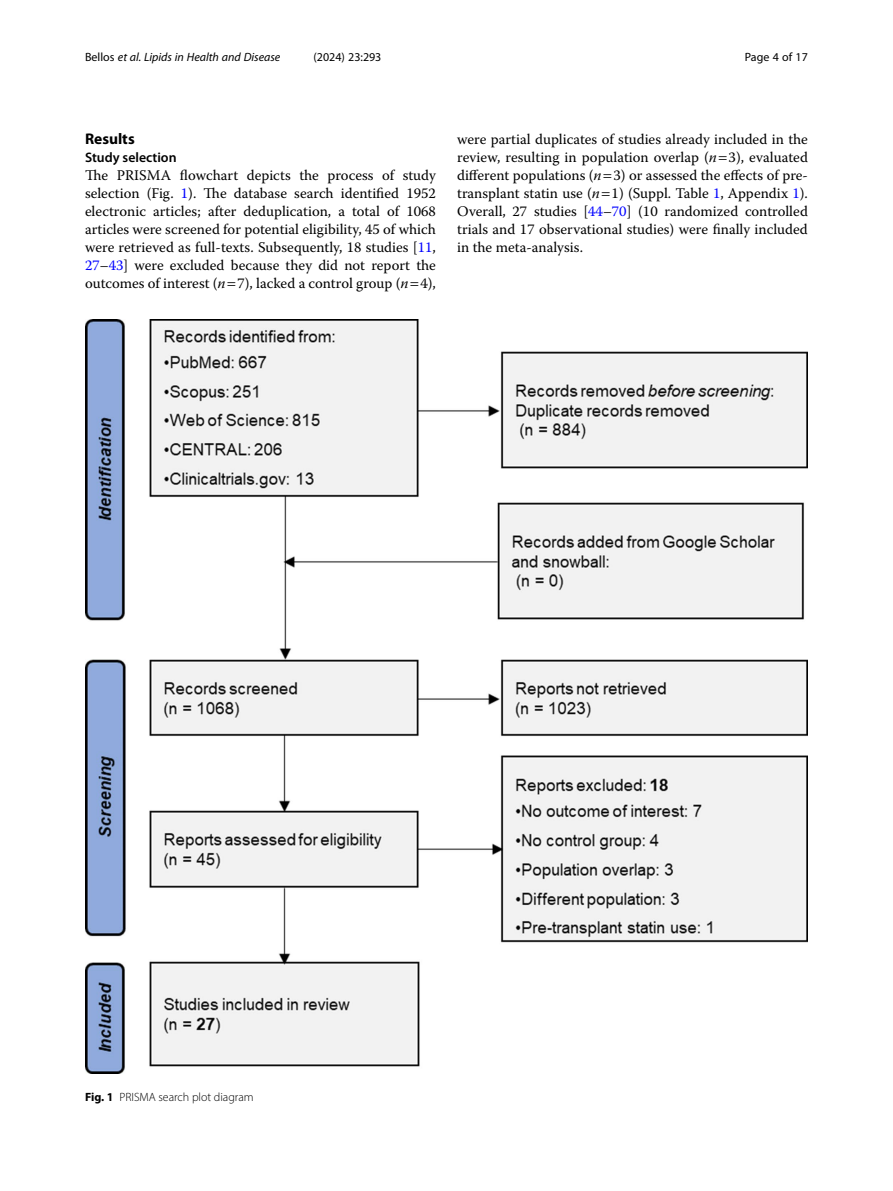
<style>
.page{position:relative;width:893px;height:1191px;background:#fff}
.page>*{position:absolute;margin:0;border:0;box-sizing:border-box;transform-origin:0 0}
.Head_1{font:700 15.45px "Myriad Pro";color:#000}
.Body_Text{font:14.7px/18px "Warnock Pro";color:#000;text-align:justify}
.Head_2_After_1{font:600 13.8px "Myriad Pro";color:#000}
.t1{font:italic 12px "Myriad Pro";color:#000}
.Figure_Caption{font:300 12px "Myriad Pro";color:#000}
.t2{font:12px "Myriad Pro";color:#000}
.s1{font-style:normal}
.s2{color:#00f}
.s3{font-style:italic}
.s4{font-weight:700}
</style>
<div class="page">
<img style="left:85px;top:319px;width:723px;height:755px">
<p class="t1" style="left:85px;top:50px;width:197px"><span class="s1">Bellos</span> et al. Lipids in Health and Disease</p>
<p class="t2" style="left:313px;top:50px;width:70px">(2024) 23:293</p>
<p class="t2" style="left:745px;top:50px;width:65px">Page 4 of 17</p>
<p class="Head_1" style="left:85px;top:129px;width:51px">Results</p>
<p class="Head_2_After_1" style="left:85px;top:149px;width:93px">Study selection</p>
<p class="Body_Text" style="left:85px;top:166px;width:352px">The PRISMA flowchart depicts the process of study selection (Fig. <span class="s2">1</span>). The database search identified 1952 electronic articles; after deduplication, a total of 1068 articles were screened for potential eligibility, 45 of which were retrieved as full-texts. Subsequently, 18 studies [<span class="s2">11</span>, <span class="s2">27</span>–<span class="s2">43</span>] were excluded because they did not report the outcomes of interest (<span class="s3">n</span> 7), lacked a control group (<span class="s3">n</span> 4),</p>
<p class="Body_Text" style="left:457px;top:130px;width:352px">were partial duplicates of studies already included in the review, resulting in population overlap (<span class="s3">n</span> 3), evaluated different populations (<span class="s3">n</span> 3) or assessed the effects of pre&shy;transplant statin use (<span class="s3">n</span> 1) (Suppl. Table <span class="s2">1</span>, Appendix <span class="s2">1</span>).<br>Overall, 27 studies [<span class="s2">44</span>–<span class="s2">70</span>] (10 randomized controlled trials and 17 observational studies) were finally included in the meta-analysis.</p>
<p class="Figure_Caption" style="left:85px;top:1089px;width:170px"><span class="s4">Fig. 1</span> PRISMA search plot diagram</p>
</div>
